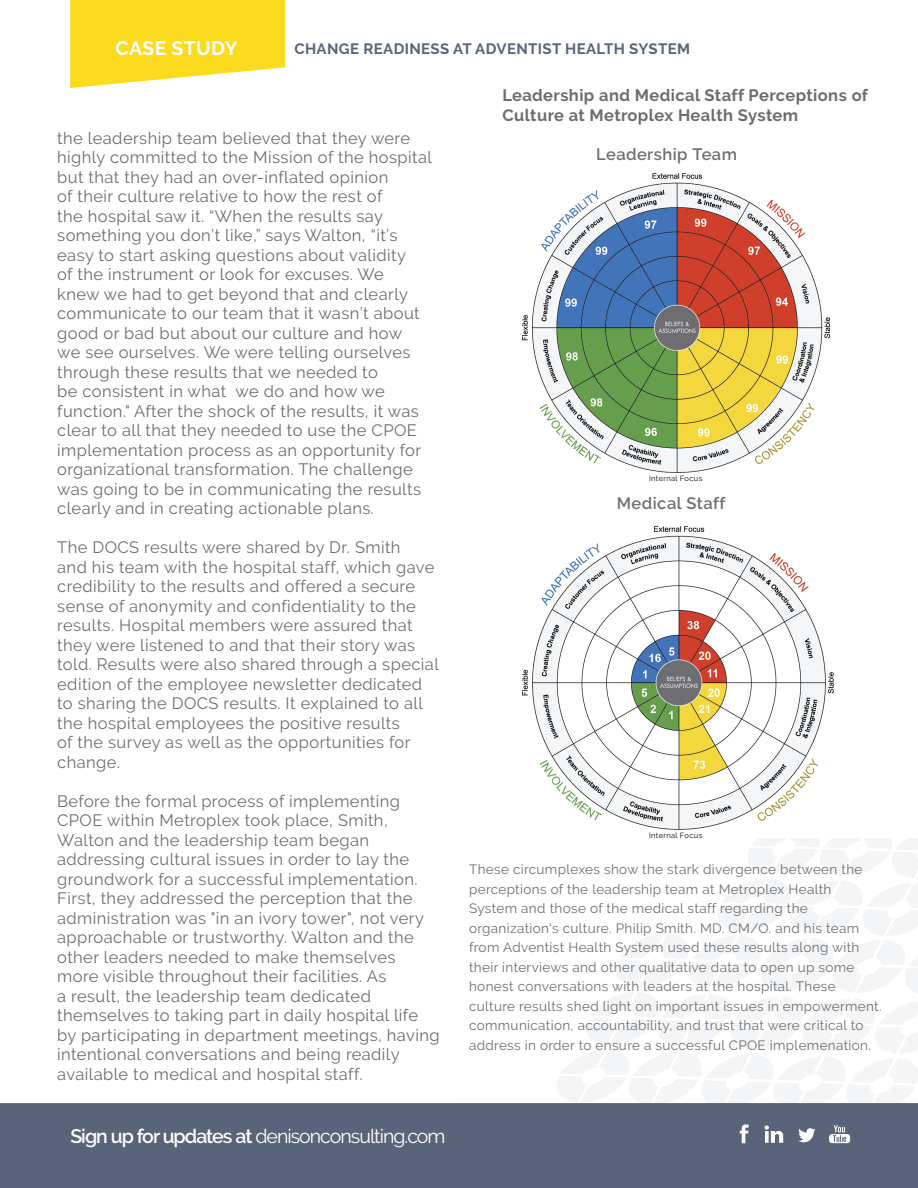
<style>
.page{position:relative;width:918px;height:1188px;background:#fff}
.page>*{position:absolute;margin:0;border:0;box-sizing:border-box;transform-origin:0 0}
.t1{font:19.5px "Raleway";letter-spacing:-.05em;color:#fff}
.t2{font:700 19.5px "Raleway";letter-spacing:.015em;color:#fff}
.t3{font:16.5px/19.5px "Raleway";letter-spacing:.025em;color:#6d6f72}
.t4{font:16.5px/19.5px "Raleway";letter-spacing:.025em;color:#6c6d70}
.t5{font:700 16.5px/19.5px "Raleway";letter-spacing:.025em;color:#6c6d70}
.t6{font:600 16.5px "Raleway";letter-spacing:.03em;color:#6d6f72}
.t7{font:700 15px "Raleway";letter-spacing:.025em;color:#57647a}
.t8{font:13.5px/19.5px "Raleway";letter-spacing:.025em;color:#6d6f72}
.t9{font:7.5px "Raleway";letter-spacing:.045em;color:#040503}
.s1{color:#6c6d70}
.s2{font-weight:600}
</style>
<div class="page">
<div style="left:0;top:1103px;width:918px;height:85px;background:#57647a"></div>
<svg style="left:555px;top:838px;width:363px;height:306px"></svg>
<svg style="left:70px;top:0;width:215px;height:88px;background:#fcde37"></svg>
<img style="left:522px;top:173px;width:308px;height:300px">
<img style="left:523px;top:526px;width:311px;height:304px">
<div style="left:649px;top:831px;width:67px;height:12px;background:#fff"></div>
<p class="t2" style="left:116px;top:37px;width:124px">CASE STUDY</p>
<p class="t7" style="left:294px;top:40px;width:397px">CHANGE READINESS AT ADVENTIST HEALTH SYSTEM</p>
<p class="t4" style="left:57px;top:128px;width:376px">the leadership team believed that they were highly committed to the Mission of the hospital but that they had an over-inflated opinion<br>of their culture relative to how the rest of<br>the hospital saw it. “When the results say something you don’t like,” says Walton, “it’s easy to start asking questions about validity<br>of the instrument or look for excuses. We<br>knew we had to get beyond that and clearly communicate to our team that it wasn’t about good or bad but about our culture and how<br>we see ourselves. We were telling ourselves through these results that we needed to<br>be consistent in what we do and how we function." After the shock of the results, it was clear to all that they needed to use the CPOE implementation process as an opportunity for organizational transformation. The challenge was going to be in communicating the results clearly and in creating actionable plans.</p>
<p class="t3" style="left:57px;top:538px;width:383px">The DOCS results were shared by Dr. Smith<br>and his team with the hospital staff, which gave credibility to the results and offered a secure sense of anonymity and confidentiality to the results. Hospital members were assured that they were listened to and that their story was told. Results were also shared through a special edition of the employee newsletter dedicated to sharing the DOCS results. It explained to all the hospital employees the positive results<br>of the survey as well as the opportunities for change.</p>
<p class="t3" style="left:57px;top:791px;width:384px">Before the formal process of implementing CPOE within Metroplex took place, Smith, Walton and the leadership team began addressing cultural issues in order to lay the groundwork for a successful implementation.<br>First, they addressed the perception that the administration was "in an ivory tower", not very approachable or trustworthy. Walton and the other leaders needed to make themselves more visible throughout <span class="s1">their facilities. As<br>a result, the leadership team dedicated themselves to taking part in daily hospital life by participating in department meetings, having intentional conversations and being readily available to medical and hospital staff.</span></p>
<p class="t1" style="left:70px;top:1125px;width:377px"><span class="s2">Sign up for updates at</span> denisonconsulting.com</p>
<p class="t5" style="left:502px;top:86px;width:367px">Leadership and Medical Staff Perceptions of<br>Culture at Metroplex Health System</p>
<p class="t6" style="left:596px;top:145px;width:142px">Leadership Team</p>
<p class="t9" style="left:649px;top:474px;width:55px">Internal Focus</p>
<p class="t6" style="left:617px;top:493px;width:110px">Medical Staff</p>
<p class="t9" style="left:649px;top:831px;width:55px">Internal Focus</p>
<p class="t8" style="left:469px;top:859px;width:395px">These circumplexes show the stark divergence between the</p>
<p class="t8" style="left:469px;top:879px;width:364px">perceptions of the leadership team at Metroplex Health</p>
<p class="t8" style="left:469px;top:898px;width:340px">System and those of the medical staff regarding the</p>
<p class="t8" style="left:469px;top:918px;width:392px">organization's culture. Philip Smith. MD. CM/O. and his team from Adventist Health System used these results along with their interviews and other qualitative data to open up some honest conversations with leaders at the hospital. These</p>
<p class="t8" style="left:469px;top:996px;width:414px">culture results shed light on important issues in empowerment. communication, accountability, and trust that were critical to address in order to ensure a successful CPOE implemenation.</p>
</div>
